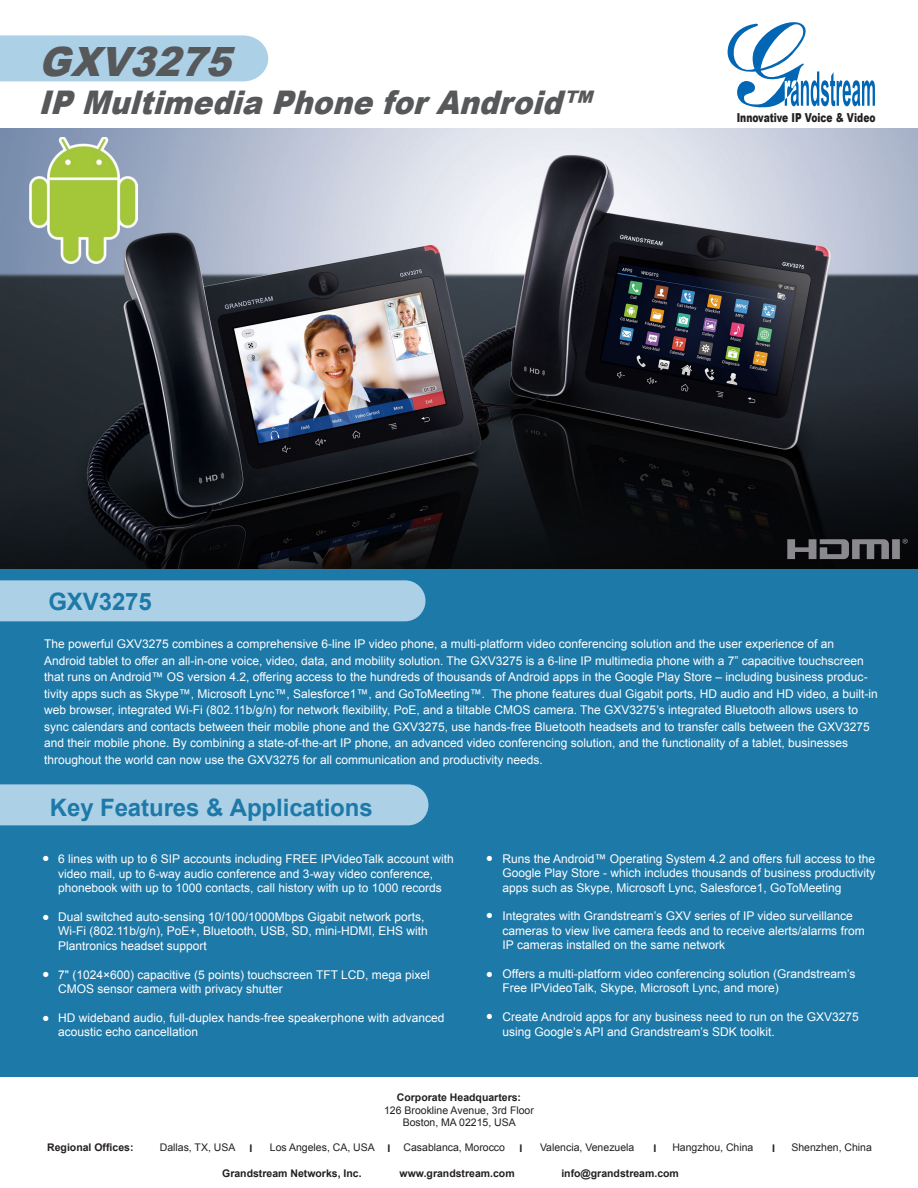
<style>
.page{position:relative;width:918px;height:1188px;background:#fff}
.page>*{position:absolute;margin:0;border:0;box-sizing:border-box;transform-origin:0 0}
.t1{font:italic 900 40.35px "Arial";color:#57585a;scale:.93 1}
.t2{font:italic 900 32.55px "Arial";color:#57585a;scale:.9 1}
.t3{font:700 24px "Arial";letter-spacing:-.005em;color:#1d79a8}
.t4{font:italic 21px/44.2px "Arial";color:#fff}
.t5{font:15px "Myriad Pro";color:#8a8a8e}
.t6{font:900 12.3px "Arial";color:#231f20;scale:.74 1}
.t7{font:12px/14.4px "Arial";color:#fff}
.t8{font:10.5px/12.6px "Arial";color:#231f20;text-align:center}
.t9{font:700 10.5px "Arial";color:#231f20}
</style>
<div class="page">
<img style="left:0;top:129px;width:918px;height:441px">
<svg style="left:727px;top:22px;width:148px;height:86px"></svg>
<div style="left:0;top:35px;width:268px;height:46px;background:#acd0e6"></div>
<div style="left:0;top:570px;width:918px;height:507px;background:#1d79a8"></div>
<div style="left:0;top:580px;width:426px;height:41px;background:#acd0e6"></div>
<div style="left:0;top:784px;width:428px;height:41px;background:#acd0e6"></div>
<img style="left:30px;top:137px;width:108px;height:127px">
<svg style="left:787px;top:539px;width:113px;height:20px;background:#5a5a5d"></svg>
<h1 class="t1" style="left:39px;top:32px;width:224px">GXV3275</h1>
<h2 class="t2" style="left:39px;top:79px;width:627px">IPMultimediaPhoneforAndroid™</h2>
<p class="t6" style="left:737px;top:109px;width:189px">Innovative IP Voice &amp; Video</p>
<h3 class="t3" style="left:48px;top:584px;width:105px">GXV3275</h3>
<p class="t7" style="left:44px;top:636px;width:835px;line-height:16.5px">The powerful GXV3275 combines a comprehensive 6-line IP video phone, a multi-platform video conferencing solution and the user experience of an Android tablet to offer an all-in-one voice, video, data, and mobility solution. The GXV3275 is a 6-line IP multimedia phone with a 7” capacitive touchscreen that runs on Android™ OS version 4.2, offering access to the hundreds of thousands of Android apps in the Google Play Store – including business produc&shy;tivity apps such as Skype™, Microsoft Lync™, Salesforce1™, and GoToMeeting™. The phone features dual Gigabit ports, HD audio and HD video, a built-in web browser, integrated Wi-Fi (802.11b/g/n) for network flexibility, PoE, and a tiltable CMOS camera. The GXV3275’s integrated Bluetooth allows users to sync calendars and contacts between their mobile phone and the GXV3275, use hands-free Bluetooth headsets and to transfer calls between the GXV3275 and their mobile phone. By combining a state-of-the-art IP phone, an advanced video conferencing solution, and the functionality of a tablet, businesses throughout the world can now use the GXV3275 for all communication and productivity needs.</p>
<h3 class="t3" style="left:50px;top:791px;width:324px">Key Features &amp; Applications</h3>
<p class="t7" style="left:58px;top:852px;width:397px">6 lines with up to 6 SIP accounts including FREE IPVideoTalk account with video mail, up to 6-way audio conference and 3-way video conference, phonebook with up to 1000 contacts, call history with up to 1000 records</p>
<p class="t7" style="left:58px;top:909px;width:371px">Dual switched auto-sensing 10/100/1000Mbps Gigabit network ports,<br>Wi-Fi (802.11b/g/n), PoE+, Bluetooth, USB, SD, mini-HDMI, EHS with<br>Plantronics headset support</p>
<p class="t7" style="left:58px;top:967px;width:373px">7" (1024×600) capacitive (5 points) touchscreen TFT LCD, mega pixel<br>CMOS sensor camera with privacy shutter</p>
<p class="t7" style="left:58px;top:1010px;width:388px">HD wideband audio, full-duplex hands-free speakerphone with advanced acoustic echo cancellation</p>
<h3 class="t4" style="left:486px;top:837px;width:9px">•</h3>
<h3 class="t4" style="left:42px;top:837px;width:9px">•</h3>
<h3 class="t4" style="left:42px;top:895px;width:9px">•</h3>
<h3 class="t4" style="left:486px;top:894px;width:9px">•</h3>
<h3 class="t4" style="left:42px;top:952px;width:9px">• •</h3>
<h3 class="t4" style="left:486px;top:953px;width:9px;line-height:42.5px">• •</h3>
<p class="t7" style="left:503px;top:851px;width:374px;text-align:justify">Runs the Android™ Operating System 4.2 and offers full access to the Google Play Store - which includes thousands of business productivity apps such as Skype, Microsoft Lync, Salesforce1, GoToMeeting</p>
<p class="t7" style="left:503px;top:909px;width:364px">Integrates with Grandstream’s GXV series of IP video surveillance cameras to view live camera feeds and to receive alerts/alarms from<br>IP cameras installed on the same network</p>
<p class="t7" style="left:503px;top:966px;width:355px">Offers a multi-platform video conferencing solution (Grandstream’s<br>Free IPVideoTalk, Skype, Microsoft Lync, and more)</p>
<p class="t7" style="left:503px;top:1010px;width:358px">Create Android apps for any business need to run on the GXV3275 using Google’s API and Grandstream’s SDK toolkit.</p>
<p class="t9" style="left:397px;top:1090px;width:126px">Corporate Headquarters:</p>
<p class="t8" style="left:384px;top:1104px;width:151px">126 Brookline Avenue, 3rd Floor<br>Boston, MA 02215, USA</p>
<p class="t9" style="left:47px;top:1140px;width:88px">Regional Offices:</p>
<p class="t8" style="left:160px;top:1141px;width:77px">Dallas, TX, USA</p>
<p class="t8" style="left:270px;top:1141px;width:107px">Los Angeles, CA, USA</p>
<p class="t8" style="left:404px;top:1141px;width:103px">Casablanca, Morocco</p>
<p class="t8" style="left:540px;top:1141px;width:96px">Valencia, Venezuela</p>
<p class="t8" style="left:672px;top:1141px;width:83px">Hangzhou, China</p>
<p class="t8" style="left:791px;top:1141px;width:82px">Shenzhen, China</p>
<p class="t9" style="left:222px;top:1165px;width:141px">Grandstream Networks, Inc.</p>
<p class="t9" style="left:400px;top:1165px;width:117px">www.grandstream.com</p>
<p class="t9" style="left:561px;top:1165px;width:119px">info@grandstream.com</p>
<p class="t9" style="left:250px;top:1141px;width:4px">I</p>
<p class="t9" style="left:388px;top:1141px;width:4px">I</p>
<p class="t9" style="left:520px;top:1141px;width:4px">I</p>
<p class="t9" style="left:654px;top:1141px;width:4px">I</p>
<p class="t9" style="left:772px;top:1141px;width:4px">I</p>
<p class="t5" style="left:902px;top:535px;width:8px">®</p>
</div>
